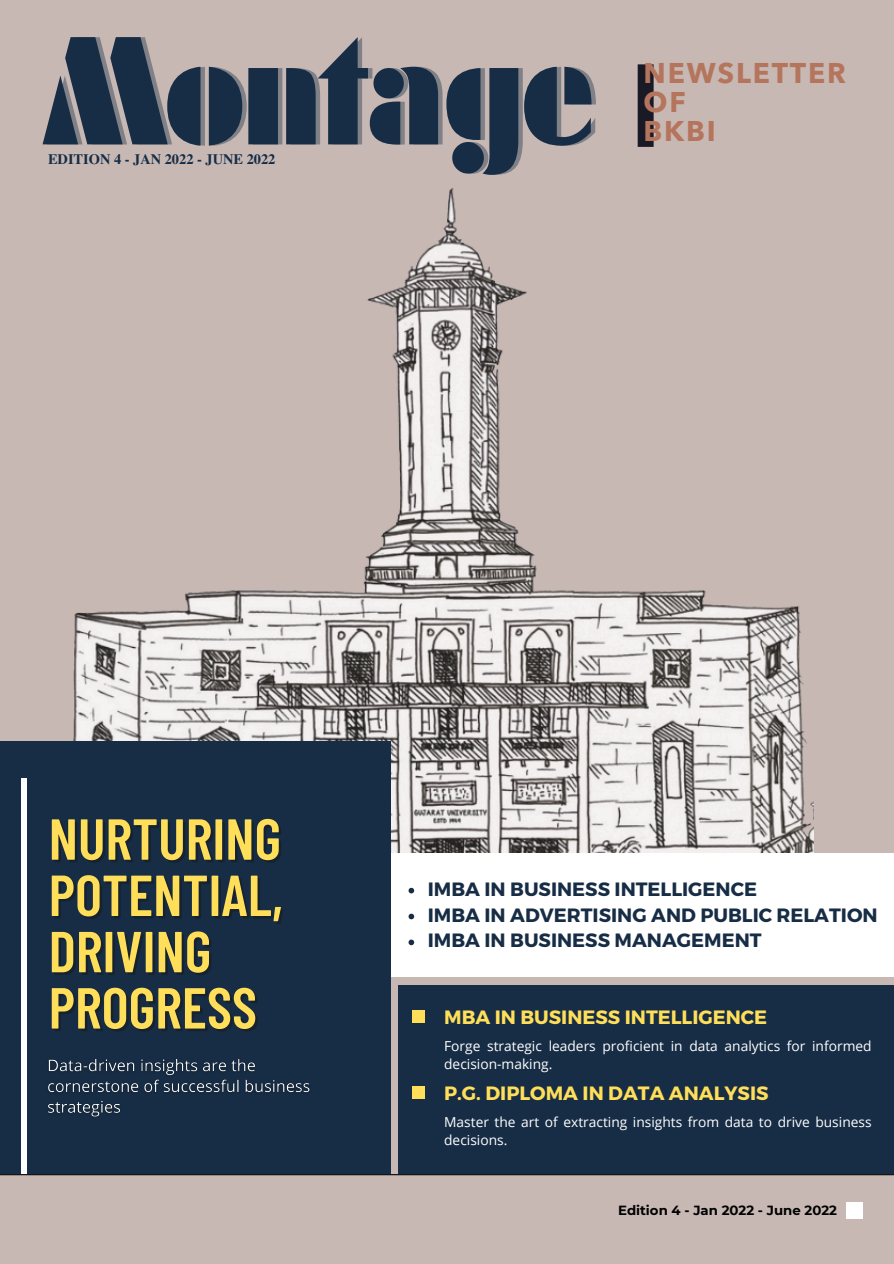
<style>
.page{position:relative;width:894px;height:1264px;background:#fff}
.page>*{position:absolute;margin:0;border:0;box-sizing:border-box;transform-origin:0 0}
.t1{font:148.5px "Futura Black BT";color:#172d45}
.t2{font:600 57.6px "Barlow Condensed";color:#ffde59}
.t3{font:700 28.2px/28.7px "Avenir Next LT Pro";letter-spacing:.065em;color:#b5755d}
.t4{font:700 19.2px/25.8px "Montserrat";color:#172d45}
.t5{font:700 19.2px "Montserrat";color:#ffde59}
.t6{font:700 14.4px "Te X Gyre Termes";color:#172d45}
.t7{font:13.8px/17.5px "Open Sans";color:#fff}
.t8{font:700 13.2px "Montserrat";color:#000}
</style>
<div class="page">
<div style="left:0;top:0;width:893px;height:1263px;background:#c7b8b4"></div>
<hr style="left:0;top:1174px;width:893px;height:1px;background:#000">
<div style="left:846px;top:1202px;width:16px;height:16px;background:#fff"></div>
<div style="left:637px;top:64px;width:16px;height:83px;background:#1a1a27"></div>
<img style="left:73px;top:188px;width:739px;height:664px">
<div style="left:332px;top:852px;width:561px;height:124px;background:#fff"></div>
<div style="left:0;top:741px;width:390px;height:433px;background:#172d45"></div>
<div style="left:21px;top:778px;width:6px;height:396px;background:#fff"></div>
<div style="left:398px;top:985px;width:495px;height:189px;background:#172d45"></div>
<div style="left:412px;top:1010px;width:12px;height:12px;background:#ffde59"></div>
<div style="left:412px;top:1086px;width:12px;height:12px;background:#ffde59"></div>
<img style="left:48px;top:1059px;width:262px;height:58px">
<svg style="left:408px;top:887px;width:6px;height:6px"></svg>
<svg style="left:408px;top:913px;width:6px;height:6px"></svg>
<svg style="left:408px;top:939px;width:6px;height:6px"></svg>
<h1 class="t1" style="left:45px;top:2px;width:550px">Montage</h1>
<p class="t6" style="left:48px;top:148px;width:229px">EDITION 4 - JAN 2022 - JUNE 2022</p>
<h3 class="t3" style="left:643px;top:62px;width:204px">NEWSLETTER<br>OF<br>BKBI</h3>
<p class="t2" style="left:49px;top:802px;width:234px">NURTURING</p>
<h2 class="t2" style="left:49px;top:858px;width:236px">POTENTIAL,</h2>
<p class="t2" style="left:49px;top:914px;width:164px">DRIVING</p>
<p class="t2" style="left:49px;top:970px;width:210px">PROGRESS</p>
<p class="t4" style="left:427px;top:875px;width:451px">IMBA IN BUSINESS INTELLIGENCE<br>IMBA IN ADVERTISING AND PUBLIC RELATION<br>IMBA IN BUSINESS MANAGEMENT</p>
<h4 class="t5" style="left:444px;top:1004px;width:324px">MBA IN BUSINESS INTELLIGENCE</h4>
<h4 class="t7" style="left:444px;top:1037px;width:429px">Forge strategic leaders proficient in data analytics for informed decision-making.</h4>
<p class="t5" style="left:444px;top:1080px;width:326px">P.G. DIPLOMA IN DATA ANALYSIS</p>
<p class="t7" style="left:444px;top:1113px;width:429px">Master the art of extracting insights from data to drive business decisions.</p>
<p class="t8" style="left:618px;top:1201px;width:220px">Edition 4 - Jan 2022 - June 2022</p>
</div>
